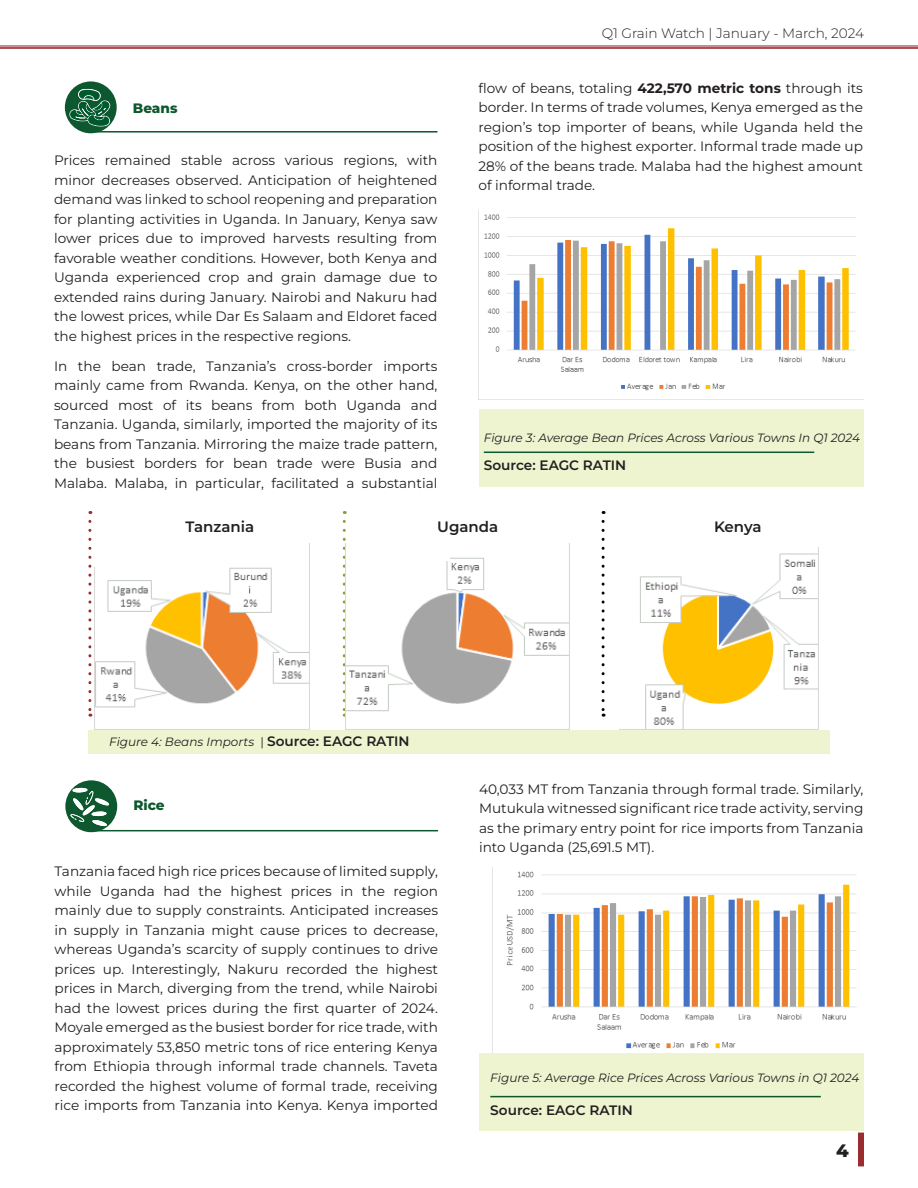
<style>
.page{position:relative;width:918px;height:1188px;background:#fff}
.page>*{position:absolute;margin:0;border:0;box-sizing:border-box;transform-origin:0 0}
.t1{font:800 18px "Montserrat";color:#231f20}
.t2{font:600 15px "Montserrat";color:#231f20}
.t3{font:13.65px/19.5px "Montserrat";color:#231f20;text-align:justify}
.t4{font:600 13.65px "Montserrat";color:#231f20}
.t5{font:300 13.65px "Montserrat";color:#231f20}
.t6{font:800 13.65px "Montserrat";color:#0d582e}
.t7{font:italic 12px "Montserrat";color:#231f20}
.s1{font-weight:700}
.s2{font-style:normal}
.s3{font-weight:600;font-style:normal;font-size:13.65px}
</style>
<div class="page">
<hr style="left:0;top:46px;width:918px;height:1px;background:#901c22">
<hr style="left:0;top:47px;width:918px;height:2px;background:#901c22">
<div style="left:858px;top:1133px;width:6px;height:33px;background:#9a2d2f"></div>
<hr style="left:85px;top:131px;width:352px;height:2px;background:#0d582e">
<div style="left:65px;top:81px;width:52px;height:52px;background:#0d582e;border-radius:50%"></div>
<svg style="left:69px;top:89px;width:42px;height:38px"></svg>
<img style="left:484px;top:214px;width:372px;height:177px">
<div style="left:479px;top:409px;width:384px;height:78px;background:#eef4d0"></div>
<hr style="left:484px;top:452px;width:330px;height:1px;background:#0d582e">
<img style="left:95px;top:567px;width:214px;height:141px">
<div style="left:88px;top:730px;width:742px;height:24px;background:#eef4d0"></div>
<svg style="left:88px;top:521px;width:3px;height:196px"></svg>
<svg style="left:343px;top:521px;width:3px;height:196px"></svg>
<svg style="left:602px;top:521px;width:3px;height:196px"></svg>
<img style="left:345px;top:544px;width:224px;height:185px">
<div style="left:403px;top:548px;width:46px;height:13px;background:#fff"></div>
<img style="left:640px;top:553px;width:178px;height:176px">
<div style="left:687px;top:554px;width:65px;height:13px;background:#fff"></div>
<hr style="left:86px;top:830px;width:352px;height:1px;background:#0d582e">
<div style="left:65px;top:780px;width:52px;height:52px;background:#0d582e;border-radius:50%"></div>
<svg style="left:70px;top:788px;width:39px;height:38px"></svg>
<img style="left:506px;top:871px;width:351px;height:178px">
<div style="left:480px;top:1053px;width:384px;height:78px;background:#eef4d0"></div>
<hr style="left:490px;top:1096px;width:331px;height:1px;background:#0d582e">
<p class="t6" style="left:133px;top:98px;width:46px">Beans</p>
<p class="t3" style="left:54px;top:150px;width:385px">Prices remained stable across various regions, with minor decreases observed. Anticipation of heightened demand was linked to school reopening and preparation for planting activities in Uganda. In January, Kenya saw lower prices due to improved harvests resulting from favorable weather conditions. However, both Kenya and Uganda experienced crop and grain damage due to extended rains during January. Nairobi and Nakuru had the lowest prices, while Dar Es Salaam and Eldoret faced the highest prices in the respective regions.</p>
<p class="t3" style="left:54px;top:356px;width:385px">In the bean trade, Tanzania’s cross-border imports mainly came from Rwanda. Kenya, on the other hand, sourced most of its beans from both Uganda and Tanzania. Uganda, similarly, imported the majority of its beans from Tanzania. Mirroring the maize trade pattern, the busiest borders for bean trade were Busia and Malaba. Malaba, in particular, facilitated a substantial</p>
<p class="t5" style="left:602px;top:24px;width:264px">Q1 Grain Watch | January - March, 2024</p>
<p class="t3" style="left:478px;top:78px;width:386px">flow of beans, totaling <span class="s1">422,570 metric tons</span> through its border. In terms of trade volumes, Kenya emerged as the region’s top importer of beans, while Uganda held the position of the highest exporter. Informal trade made up 28% of the beans trade. Malaba had the highest amount of informal trade.</p>
<p class="t7" style="left:484px;top:430px;width:378px">Figure 3: Average Bean Prices Across Various Towns In Q1 2024</p>
<p class="t4" style="left:484px;top:456px;width:144px">Source: EAGC RATIN</p>
<p class="t2" style="left:186px;top:516px;width:70px">Tanzania</p>
<p class="t2" style="left:437px;top:516px;width:63px">Uganda</p>
<p class="t2" style="left:714px;top:516px;width:49px">Kenya</p>
<p class="t7" style="left:109px;top:734px;width:302px">Figure 4: Beans Imports <span class="s2">|</span> <span class="s3">Source: EAGC RATIN</span></p>
<p class="t6" style="left:133px;top:795px;width:33px">Rice</p>
<p class="t3" style="left:55px;top:861px;width:385px">Tanzania faced high rice prices because of limited supply, while Uganda had the highest prices in the region mainly due to supply constraints. Anticipated increases in supply in Tanzania might cause prices to decrease, whereas Uganda’s scarcity of supply continues to drive prices up. Interestingly, Nakuru recorded the highest prices in March, diverging from the trend, while Nairobi had the lowest prices during the first quarter of 2024.<br>Moyale emerged as the busiest border for rice trade, with approximately 53,850 metric tons of rice entering Kenya from Ethiopia through informal trade channels. Taveta recorded the highest volume of formal trade, receiving rice imports from Tanzania into Kenya. Kenya imported</p>
<p class="t3" style="left:479px;top:778px;width:386px">40,033 MT from Tanzania through formal trade. Similarly, Mutukula witnessed significant rice trade activity, serving as the primary entry point for rice imports from Tanzania into Uganda (25,691.5 MT).</p>
<p class="t7" style="left:490px;top:1070px;width:371px">Figure 5: Average Rice Prices Across Various Towns in Q1 2024</p>
<p class="t4" style="left:490px;top:1100px;width:144px">Source: EAGC RATIN</p>
<h1 class="t1" style="left:836px;top:1137px;width:14px">4</h1>
</div>
